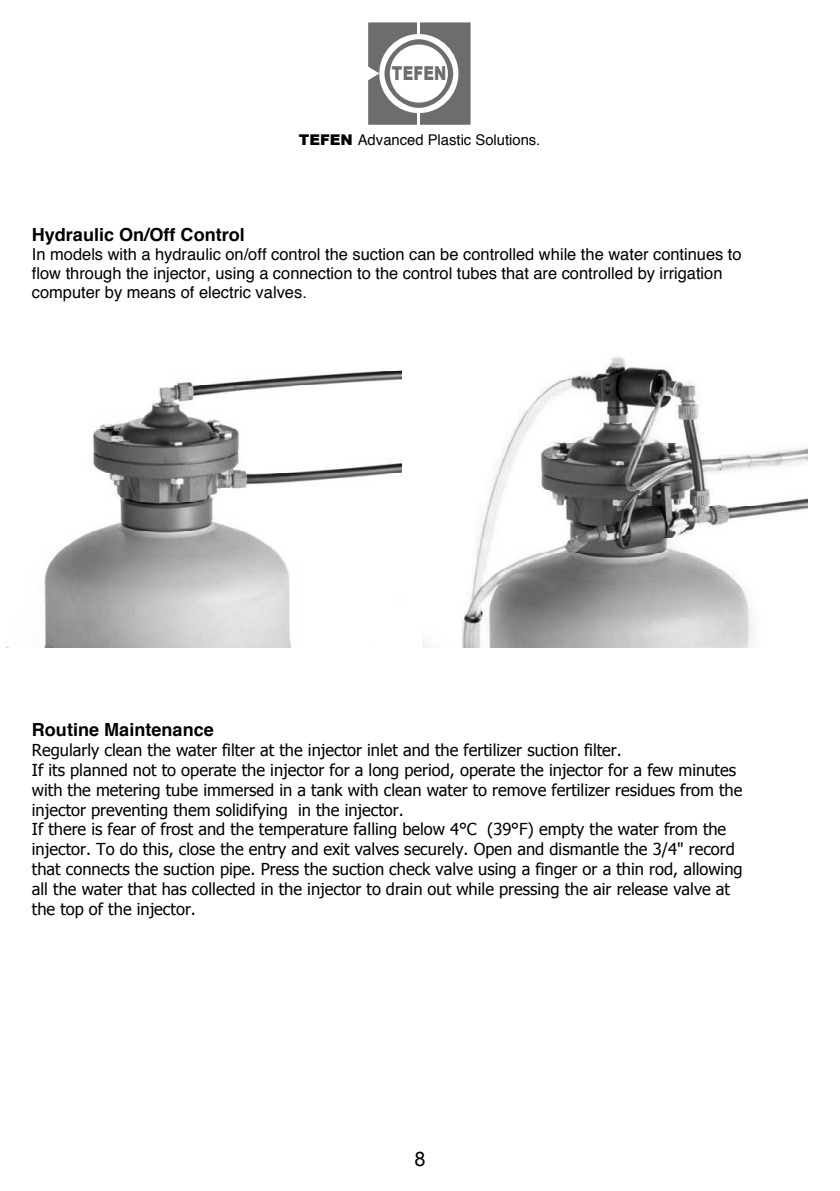
<style>
.page{position:relative;width:840px;height:1191px;background:#fff}
.page>*{position:absolute;margin:0;border:0;box-sizing:border-box;transform-origin:0 0}
.t1{font:20px "Arial";color:#000}
.t2{font:900 19.2px "Arial";letter-spacing:.01em;color:#6d6d6d;scale:.76 1}
.t3{font:700 18px "Helvetica";color:#000}
.t4{font:16.4px/19.8px "Tahoma";color:#000}
.t5{font:16.4px/18.8px "Helvetica";color:#000}
.t6{font:14.8px "Helvetica";color:#000}
.s1{font-family:"Arial";font-weight:900}
</style>
<div class="page">
<svg style="left:368px;top:22px;width:102px;height:103px"></svg>
<div style="left:389px;top:45px;width:58px;height:58px;background:#fff;border-radius:50%"></div>
<hr style="left:417px;top:22px;width:3px;height:14px;background:#fff">
<hr style="left:417px;top:111px;width:3px;height:14px;background:#fff">
<img style="left:422px;top:357px;width:384px;height:290px">
<img style="left:7px;top:370px;width:394px;height:277px">
<p class="t2" style="left:392px;top:63px;width:73px">TEFEN</p>
<p class="t6" style="left:298px;top:130px;width:243px"><span class="s1">TEFEN</span> Advanced Plastic Solutions.</p>
<p class="t3" style="left:32px;top:222px;width:214px">Hydraulic On/Off Control</p>
<p class="t5" style="left:32px;top:246px;width:711px">In models with a hydraulic on/off control the suction can be controlled while the water continues to flow through the injector, using a connection to the control tubes that are controlled by irrigation computer by means of electric valves.</p>
<p class="t3" style="left:32px;top:717px;width:183px">Routine Maintenance</p>
<p class="t4" style="left:32px;top:740px;width:712px">Regularly clean the water filter at the injector inlet and the fertilizer suction filter.<br>If its planned not to operate the injector for a long period, operate the injector for a few minutes with the metering tube immersed in a tank with clean water to remove fertilizer residues from the injector preventing them solidifying in the injector.<br>If there is fear of frost and the temperature falling below 4°C (39°F) empty the water from the injector. To do this, close the entry and exit valves securely. Open and dismantle the 3/4" record that connects the suction pipe. Press the suction check valve using a finger or a thin rod, allowing all the water that has collected in the injector to drain out while pressing the air release valve at the top of the injector.</p>
<p class="t1" style="left:414px;top:1145px;width:13px">8</p>
</div>
